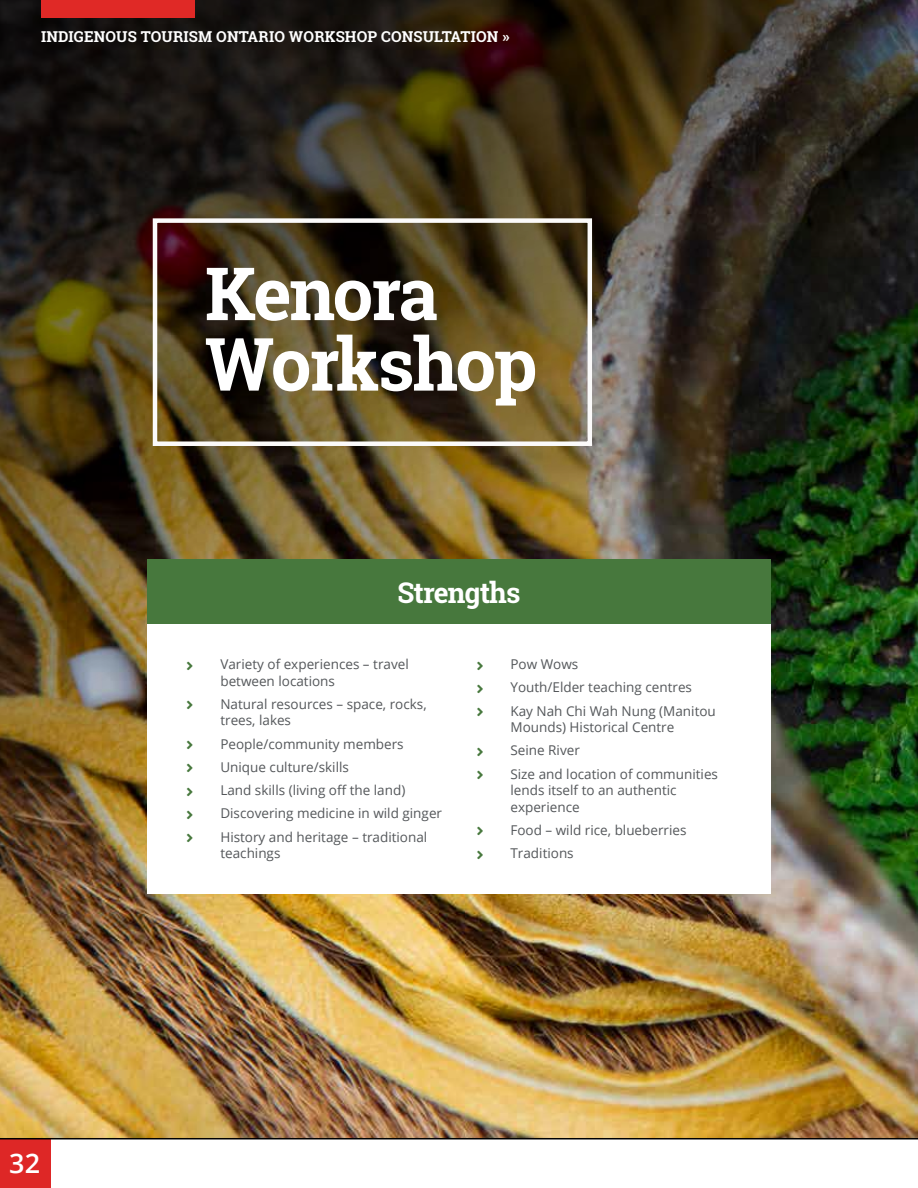
<style>
.page{position:relative;width:918px;height:1188px;background:#fff}
.page>*{position:absolute;margin:0;border:0;box-sizing:border-box;transform-origin:0 0}
.t1{font:700 73.5px/70.5px "Roboto Slab";letter-spacing:-.035em;color:#fff}
.t2{font:700 28.5px "Roboto Slab";letter-spacing:-.03em;color:#fff}
.t3{font:600 27px "Open Sans";color:#fff}
.t4{font:700 15px "Roboto Slab";letter-spacing:.01em;color:#fff}
.t5{font:13.5px/16.5px "Open Sans";color:#54575a}
.t6{font:13.5px "Font Awesome 5 Free Solid";color:#47783d}
</style>
<div class="page">
<img style="left:0;top:0;width:918px;height:1138px">
<div style="left:41px;top:0;width:153px;height:17px;background:#e02926"></div>
<div style="left:153px;top:218px;width:439px;height:228px;border:4px solid #fbfafa"></div>
<div style="left:147px;top:624px;width:624px;height:270px;background:#fff"></div>
<div style="left:147px;top:559px;width:624px;height:65px;background:#47783d"></div>
<div style="left:0;top:1139px;width:51px;height:49px;background:#de2726"></div>
<hr style="left:0;top:1138px;width:918px;height:1px;background:#000">
<p class="t4" style="left:41px;top:27px;width:470px">INDIGENOUS TOURISM ONTARIO WORKSHOP CONSULTATION »</p>
<h1 class="t1" style="left:205px;top:257px;width:334px">Kenora<br>Workshop</h1>
<h2 class="t2" style="left:397px;top:573px;width:125px">Strengths</h2>
<h3 class="t3" style="left:9px;top:1145px;width:32px">32</h3>
<p class="t6" style="left:187px;top:659px;width:8px">■●▼</p>
<p class="t5" style="left:220px;top:656px;width:190px">Variety of experiences – travel between locations</p>
<p class="t6" style="left:187px;top:699px;width:8px">■●▼</p>
<p class="t5" style="left:220px;top:695px;width:208px">Natural resources – space, rocks, trees, lakes</p>
<p class="t6" style="left:187px;top:738px;width:8px">■●▼</p>
<p class="t5" style="left:220px;top:735px;width:185px">People/community members</p>
<p class="t6" style="left:187px;top:762px;width:8px">■●▼</p>
<p class="t5" style="left:220px;top:758px;width:130px">Unique culture/skills</p>
<p class="t6" style="left:187px;top:785px;width:8px">■●▼</p>
<p class="t5" style="left:220px;top:782px;width:186px">Land skills (living off the land)</p>
<p class="t6" style="left:187px;top:808px;width:8px">■●▼</p>
<p class="t5" style="left:220px;top:805px;width:223px">Discovering medicine in wild ginger</p>
<p class="t6" style="left:187px;top:831px;width:8px">■●▼</p>
<p class="t5" style="left:220px;top:828px;width:208px">History and heritage – traditional teachings</p>
<p class="t6" style="left:477px;top:659px;width:8px">■●▼</p>
<p class="t5" style="left:511px;top:656px;width:69px">Pow Wows</p>
<p class="t6" style="left:477px;top:682px;width:8px">■●▼</p>
<p class="t5" style="left:511px;top:679px;width:183px">Youth/Elder teaching centres</p>
<p class="t6" style="left:477px;top:705px;width:8px">■●▼</p>
<p class="t5" style="left:511px;top:702px;width:207px">Kay Nah Chi Wah Nung (Manitou<br>Mounds) Historical Centre</p>
<p class="t6" style="left:477px;top:745px;width:8px">■●▼</p>
<p class="t5" style="left:511px;top:742px;width:71px">Seine River</p>
<p class="t6" style="left:477px;top:768px;width:8px">■●▼</p>
<p class="t5" style="left:511px;top:765px;width:209px">Size and location of communities lends itself to an authentic experience</p>
<p class="t6" style="left:477px;top:825px;width:8px">■●▼</p>
<p class="t5" style="left:511px;top:821px;width:178px">Food – wild rice, blueberries</p>
<p class="t6" style="left:477px;top:848px;width:8px">■●▼</p>
<p class="t5" style="left:511px;top:845px;width:65px">Traditions</p>
</div>
